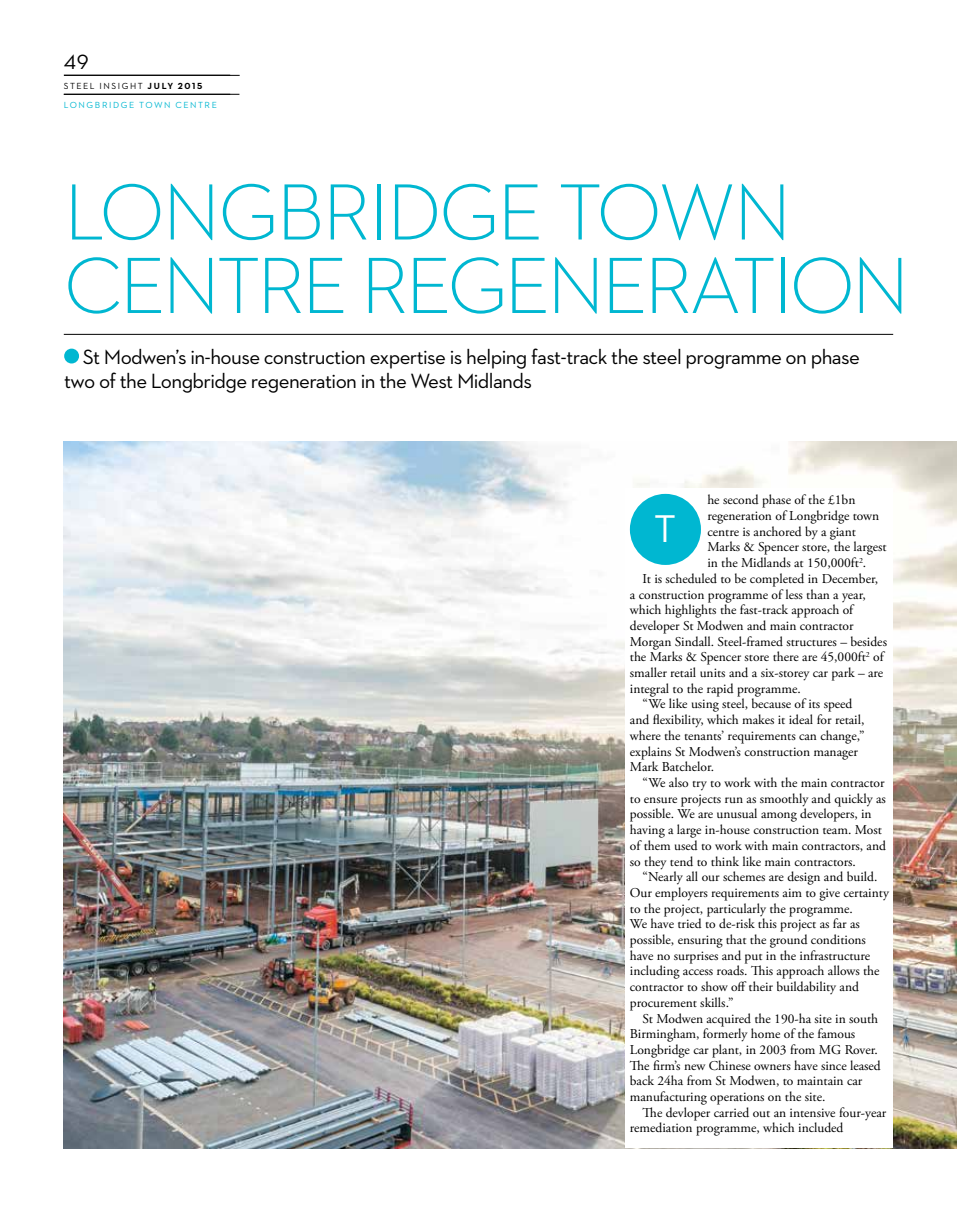
<style>
.page{position:relative;width:957px;height:1212px;background:#fff}
.page>*{position:absolute;margin:0;border:0;box-sizing:border-box;transform-origin:0 0}
.t1{font:300 81px/73.5px "Neutraface 2 Text";letter-spacing:-.045em;color:#00b7d1}
.t2{font:39.3px "Neutraface 2 Text";color:#fff}
.t3{font:21px/24px "Neutraface 2 Text";letter-spacing:-.03em;color:#000}
.t4{font:13.5px "Adobe Garamond Pro";color:#000}
.t5{font:9px/18.9px "Neutraface 2 Text";letter-spacing:.175em;color:#00b7d1}
.s1{color:#000}
.s2{font-weight:700;color:#000}
</style>
<div class="page">
<img style="left:64px;top:442px;width:893px;height:706px">
<div style="left:625px;top:489px;width:268px;height:659px;background:#fff"></div>
<div style="left:630px;top:494px;width:71px;height:71px;background:#00b7d1;border-radius:50%"></div>
<div style="left:64px;top:349px;width:15px;height:14px;background:#00b7d1;border-radius:50%"></div>
<hr style="left:64px;top:334px;width:829px;height:1px;background:#000">
<hr style="left:64px;top:94px;width:175px;height:1px;background:#000">
<hr style="left:64px;top:75px;width:176px;height:1px;background:#000">
<h3 class="t3" style="left:64px;top:49px;width:26px">49</h3>
<p class="t5" style="left:64px;top:76px;width:155px"><span class="s1">steel insight</span> <span class="s2">July 2015<br></span>Lo ngb rid ge Town Centre</p>
<h1 class="t1" style="left:64px;top:174px;width:847px">LONGBRIDGE TOWN<br>CENTRE REGENERATION</h1>
<h3 class="t3" style="left:64px;top:344px;width:797px;text-indent:19px">St Modwen’s in-house construction expertise is helping fast-track the steel programme on phase two of the Longbridge regeneration in the West Midlands</h3>
<p class="t4" style="left:707px;top:492px;width:150px">he second phase of the £1bn</p>
<p class="t4" style="left:707px;top:508px;width:173px">regeneration of Longbridge town</p>
<p class="t4" style="left:707px;top:523px;width:150px">centre is anchored by a giant</p>
<p class="t4" style="left:707px;top:539px;width:181px">Marks &amp; Spencer store, the largest</p>
<p class="t4" style="left:707px;top:555px;width:160px">in the Midlands at 150,000ft<sup>2</sup>.</p>
<p class="t4" style="left:642px;top:570px;width:237px">It is scheduled to be completed in December,</p>
<p class="t4" style="left:630px;top:586px;width:237px">a construction programme of less than a year,</p>
<p class="t4" style="left:630px;top:602px;width:225px">which highlights the fast-track approach of</p>
<p class="t4" style="left:630px;top:618px;width:225px">developer St Modwen and main contractor</p>
<p class="t4" style="left:630px;top:633px;width:259px">Morgan Sindall. Steel-framed structures – besides</p>
<p class="t4" style="left:630px;top:649px;width:255px">the Marks &amp; Spencer store there are 45,000ft<sup>2</sup> of</p>
<p class="t4" style="left:630px;top:665px;width:255px">smaller retail units and a six-storey car park – are</p>
<p class="t4" style="left:630px;top:680px;width:172px">integral to the rapid programme.</p>
<p class="t4" style="left:642px;top:696px;width:211px">“We like using steel, because of its speed</p>
<p class="t4" style="left:630px;top:712px;width:236px">and flexibility, which makes it ideal for retail,</p>
<p class="t4" style="left:630px;top:727px;width:236px">where the tenants’ requirements can change,”</p>
<p class="t4" style="left:630px;top:743px;width:230px">explains St Modwen’s construction manager</p>
<p class="t4" style="left:630px;top:759px;width:86px">Mark Batchelor.</p>
<p class="t4" style="left:642px;top:774px;width:243px">“We also try to work with the main contractor</p>
<p class="t4" style="left:630px;top:790px;width:257px">to ensure projects run as smoothly and quickly as</p>
<p class="t4" style="left:630px;top:806px;width:243px">possible. We are unusual among developers, in</p>
<p class="t4" style="left:630px;top:822px;width:253px">having a large in-house construction team. Most</p>
<p class="t4" style="left:630px;top:837px;width:258px">of them used to work with main contractors, and</p>
<p class="t4" style="left:630px;top:853px;width:227px">so they tend to think like main contractors.</p>
<p class="t4" style="left:642px;top:869px;width:236px">“Nearly all our schemes are design and build.</p>
<p class="t4" style="left:630px;top:884px;width:260px">Our employers requirements aim to give certainty</p>
<p class="t4" style="left:630px;top:900px;width:225px">to the project, particularly the programme.</p>
<p class="t4" style="left:630px;top:916px;width:232px">We have tried to de-risk this project as far as</p>
<p class="t4" style="left:630px;top:932px;width:238px">possible, ensuring that the ground conditions</p>
<p class="t4" style="left:630px;top:947px;width:242px">have no surprises and put in the infrastructure</p>
<p class="t4" style="left:630px;top:963px;width:251px">including access roads. This approach allows the</p>
<p class="t4" style="left:630px;top:979px;width:231px">contractor to show off their buildability and</p>
<p class="t4" style="left:630px;top:994px;width:105px">procurement skills.”</p>
<p class="t4" style="left:642px;top:1010px;width:237px">St Modwen acquired the 190-ha site in south</p>
<p class="t4" style="left:630px;top:1026px;width:227px">Birmingham, formerly home of the famous</p>
<p class="t4" style="left:630px;top:1041px;width:249px">Longbridge car plant, in 2003 from MG Rover.</p>
<p class="t4" style="left:630px;top:1057px;width:252px">The firm’s new Chinese owners have since leased</p>
<p class="t4" style="left:630px;top:1073px;width:234px">back 24ha from St Modwen, to maintain car</p>
<p class="t4" style="left:630px;top:1089px;width:197px">manufacturing operations on the site.</p>
<p class="t4" style="left:642px;top:1104px;width:245px">The devloper carried out an intensive four-year</p>
<p class="t4" style="left:630px;top:1120px;width:215px">remediation programme, which included</p>
<h2 class="t2" style="left:654px;top:504px;width:21px">T</h2>
</div>
